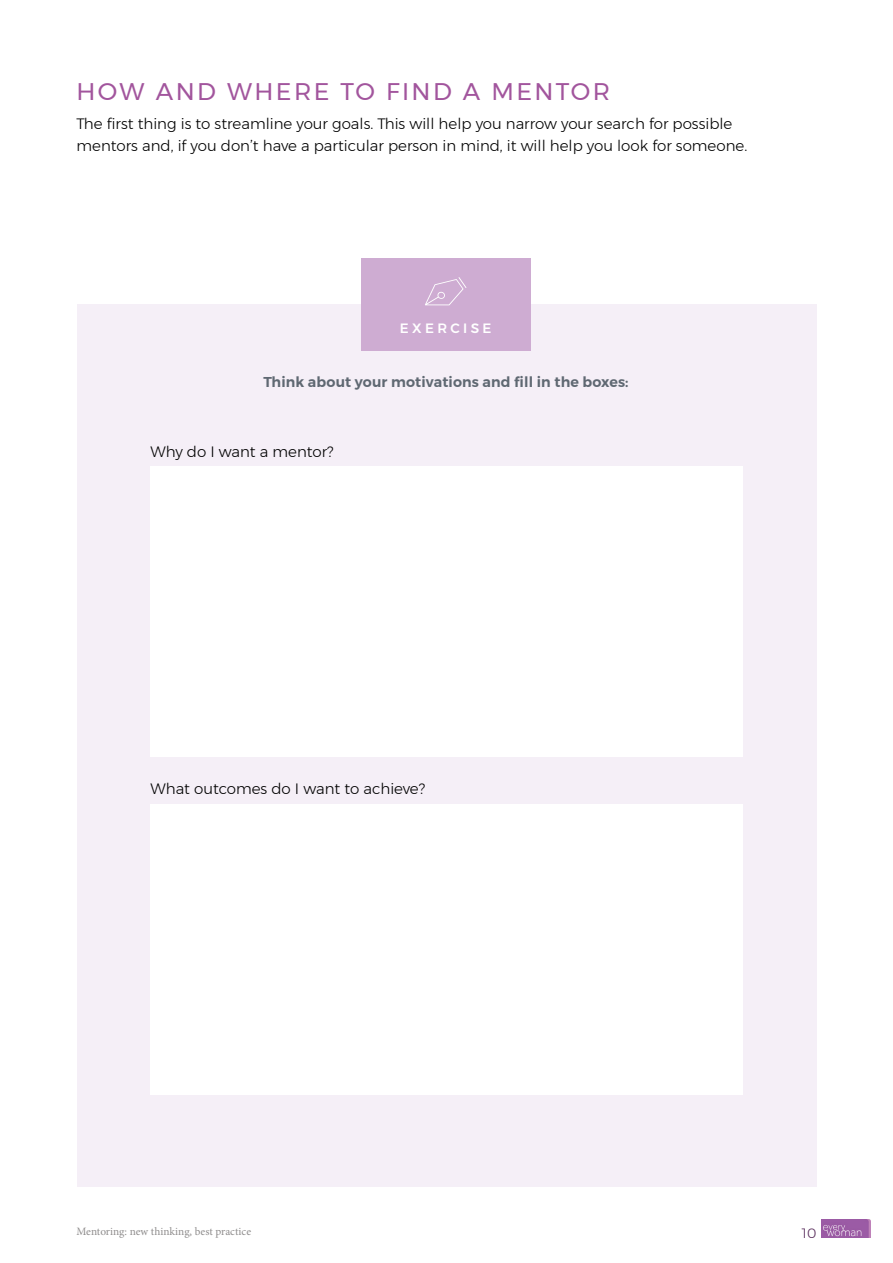
<style>
.page{position:relative;width:893px;height:1263px;background:#fff}
.page>*{position:absolute;margin:0;border:0;box-sizing:border-box;transform-origin:0 0}
.t1{font:24px "Montserrat";letter-spacing:.1em;color:#a2559d}
.t2{font:300 15px/22.5px "Montserrat";color:#000}
.t3{font:600 14.25px "Montserrat";letter-spacing:.01em;color:#5f6872}
.t4{font:500 13.5px "Montserrat";letter-spacing:.25em;color:#fff}
.t5{font:300 13.5px "Montserrat";color:#582c5b}
.t6{font:11.25px "Minion Pro";color:#8f8d8d}
</style>
<div class="page">
<img style="left:821px;top:1220px;width:50px;height:18px">
<div style="left:77px;top:304px;width:739px;height:882px;background:#f5eff7"></div>
<div style="left:361px;top:258px;width:169px;height:93px;background:#ceacd2"></div>
<svg style="left:425px;top:277px;width:42px;height:28px"></svg>
<div style="left:150px;top:465px;width:592px;height:291px;background:#fff"></div>
<div style="left:150px;top:804px;width:592px;height:291px;background:#fff"></div>
<h1 class="t1" style="left:77px;top:73px;width:535px">HOW AND WHERE TO FIND A MENTOR</h1>
<p class="t2" style="left:77px;top:112px;width:672px">The first thing is to streamline your goals. This will help you narrow your search for possible mentors and, if you don’t have a particular person in mind, it will help you look for someone.</p>
<p class="t4" style="left:400px;top:318px;width:93px">EXERCISE</p>
<p class="t3" style="left:264px;top:371px;width:366px">Think about your motivations and fill in the boxes:</p>
<p class="t2" style="left:150px;top:440px;width:185px">Why do I want a mentor?</p>
<p class="t2" style="left:150px;top:777px;width:276px">What outcomes do I want to achieve?</p>
<p class="t6" style="left:77px;top:1224px;width:176px">Mentoring: new thinking, best practice</p>
<p class="t5" style="left:802px;top:1223px;width:16px">10</p>
</div>
